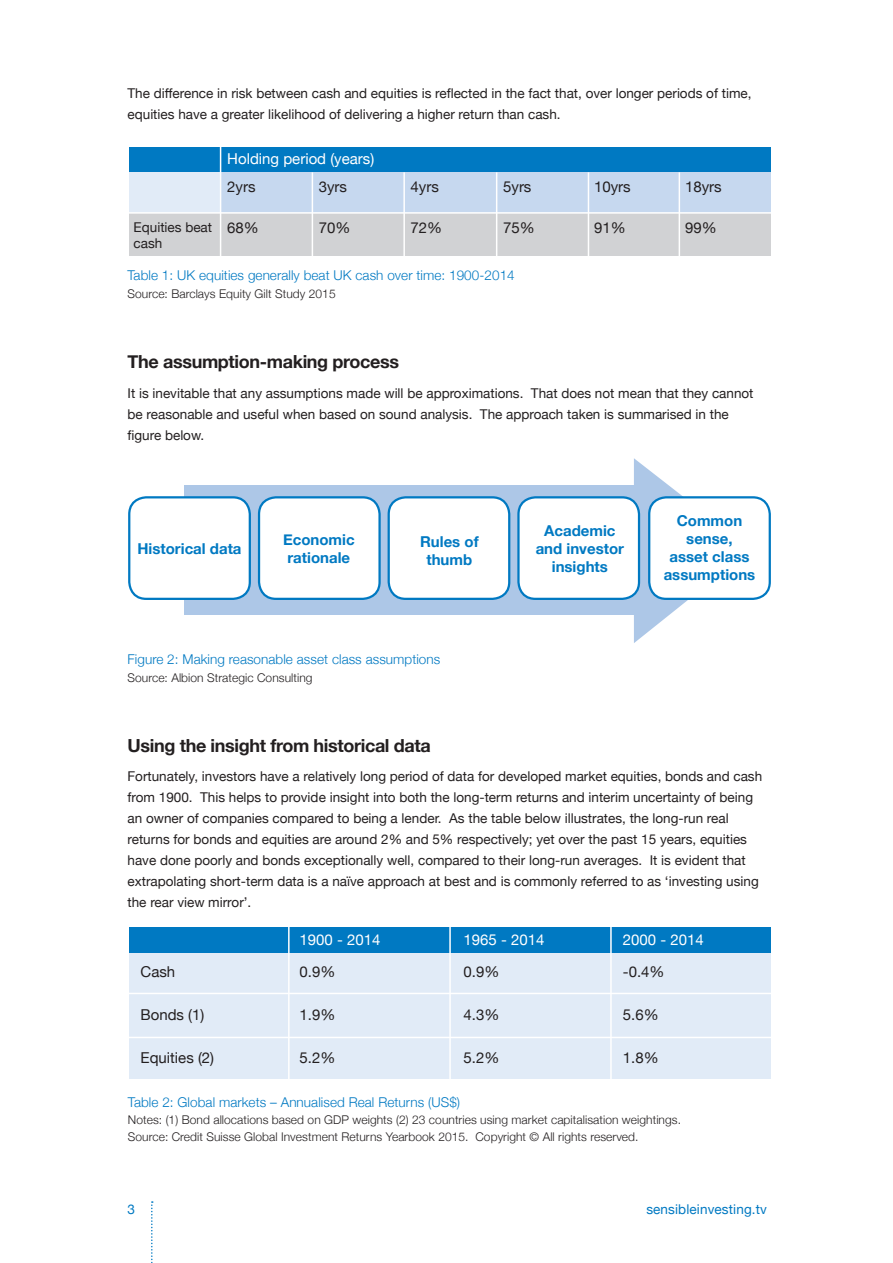
<style>
.page{position:relative;width:893px;height:1263px;background:#fff}
.page>*{position:absolute;margin:0;border:0;box-sizing:border-box;transform-origin:0 0}
.Bullet2{font:700 18px "Helvetica Neue";letter-spacing:-.02em;color:#231f20}
.Bullet2-2{font:15px "Helvetica Neue";color:#231f20}
.body{font:700 15px/18px "Helvetica Neue";color:#0079c2;text-align:center}
.Bullet2-3{font:15px "Helvetica Neue";color:#fff}
.body-2{font:13.5px/21px "Helvetica Neue";color:#231f20}
.Bullet2-4{font:300 13.5px "Helvetica Neue";letter-spacing:.005em;color:#0079c2}
.body-3{font:13.5px "Helvetica Neue";letter-spacing:.01em;color:#0079c2}
.Bullet2-5{font:13.5px/16.5px "Helvetica Neue";color:#231f20}
.Bullet2-6{font:300 12px/16.5px "Helvetica Neue";letter-spacing:.005em;color:#231f20}
</style>
<div class="page">
<svg style="left:634px;top:458px;width:54px;height:185px"></svg>
<div style="left:184px;top:485px;width:456px;height:129px;background:#adc7e7"></div>
<div style="left:129px;top:497px;width:121px;height:102px;background:#fff;border-radius:17px"></div>
<div style="left:128px;top:496px;width:123px;height:104px;border:2px solid #0079c2;border-radius:17px"></div>
<div style="left:389px;top:497px;width:120px;height:102px;background:#fff;border-radius:17px"></div>
<div style="left:388px;top:496px;width:122px;height:104px;border:2px solid #0079c2;border-radius:17px"></div>
<div style="left:259px;top:497px;width:121px;height:102px;background:#fff;border-radius:17px"></div>
<div style="left:258px;top:496px;width:123px;height:104px;border:2px solid #0079c2;border-radius:17px"></div>
<div style="left:518px;top:497px;width:121px;height:102px;background:#fff;border-radius:17px"></div>
<div style="left:517px;top:496px;width:123px;height:104px;border:2px solid #0079c2;border-radius:17px"></div>
<div style="left:649px;top:497px;width:121px;height:102px;background:#fff;border-radius:17px"></div>
<div style="left:648px;top:496px;width:123px;height:104px;border:2px solid #0079c2;border-radius:17px"></div>
<div style="left:129px;top:147px;width:641px;height:42px;background:#0079c2"></div>
<svg style="left:151px;top:1201px;width:2px;height:62px"></svg>
<div style="left:129px;top:172px;width:641px;height:42px;background:#e1ebf7"></div>
<div style="left:220px;top:172px;width:550px;height:42px;background:#c6d8ef"></div>
<div style="left:129px;top:214px;width:641px;height:42px;background:#d1d2d4"></div>
<hr style="left:220px;top:141px;width:1px;height:121px;background:#fff">
<hr style="left:312px;top:172px;width:1px;height:90px;background:#fff">
<hr style="left:403px;top:172px;width:2px;height:90px;background:#fff">
<hr style="left:496px;top:172px;width:1px;height:90px;background:#fff">
<hr style="left:588px;top:172px;width:1px;height:90px;background:#fff">
<hr style="left:679px;top:172px;width:1px;height:90px;background:#fff">
<hr style="left:128px;top:212px;width:644px;height:2px;background:#fff">
<div style="left:129px;top:927px;width:641px;height:43px;background:#0079c2"></div>
<div style="left:129px;top:953px;width:641px;height:42px;background:#e1ebf7"></div>
<div style="left:129px;top:1037px;width:641px;height:42px;background:#e1ebf7"></div>
<div style="left:129px;top:994px;width:641px;height:43px;background:#e1ebf7"></div>
<hr style="left:288px;top:922px;width:2px;height:167px;background:#fff">
<hr style="left:449px;top:915px;width:2px;height:171px;background:#fff">
<hr style="left:610px;top:922px;width:2px;height:171px;background:#fff">
<hr style="left:128px;top:993px;width:644px;height:1px;background:#fff">
<hr style="left:128px;top:1037px;width:644px;height:1px;background:#fff">
<p class="body-2" style="left:128px;top:83px;width:625px">The difference in risk between cash and equities is reflected in the fact that, over longer periods of time, equities have a greater likelihood of delivering a higher return than cash.</p>
<p class="Bullet2-5" style="left:134px;top:220px;width:80px">Equities beat cash</p>
<p class="Bullet2-3" style="left:227px;top:148px;width:148px">Holding period (years)</p>
<p class="Bullet2-2" style="left:227px;top:176px;width:30px">2yrs</p>
<p class="Bullet2-2" style="left:227px;top:217px;width:33px">68%</p>
<p class="Bullet2-2" style="left:319px;top:176px;width:30px">3yrs</p>
<p class="Bullet2-2" style="left:319px;top:217px;width:33px">70%</p>
<p class="Bullet2-2" style="left:411px;top:176px;width:30px">4yrs</p>
<p class="Bullet2-2" style="left:411px;top:217px;width:33px">72%</p>
<p class="Bullet2-2" style="left:503px;top:176px;width:30px">5yrs</p>
<p class="Bullet2-2" style="left:503px;top:217px;width:33px">75%</p>
<p class="Bullet2-4" style="left:128px;top:265px;width:389px">Table 1: UK equities generally beat UK cash over time: 1900-2014</p>
<p class="Bullet2-6" style="left:128px;top:285px;width:210px">Source: Barclays Equity Gilt Study 2015</p>
<p class="Bullet2-2" style="left:594px;top:176px;width:38px">10yrs</p>
<p class="Bullet2-2" style="left:594px;top:217px;width:33px">91%</p>
<p class="Bullet2-2" style="left:685px;top:176px;width:38px">18yrs</p>
<p class="Bullet2-2" style="left:685px;top:217px;width:33px">99%</p>
<p class="Bullet2" style="left:128px;top:347px;width:273px">The assumption-making process</p>
<p class="body-2" style="left:128px;top:383px;width:627px">It is inevitable that any assumptions made will be approximations. That does not mean that they cannot be reasonable and useful when based on sound analysis. The approach taken is summarised in the figure below.</p>
<p class="body" style="left:137px;top:540px;width:106px">Historical data</p>
<p class="body" style="left:283px;top:531px;width:73px;text-align:left">Economic rationale</p>
<p class="body" style="left:420px;top:533px;width:60px">Rules of thumb</p>
<p class="Bullet2-4" style="left:128px;top:648px;width:314px">Figure 2: Making reasonable asset class assumptions</p>
<p class="Bullet2-6" style="left:128px;top:669px;width:186px">Source: Albion Strategic Consulting</p>
<p class="body" style="left:536px;top:522px;width:90px">Academic and investor insights</p>
<p class="body" style="left:664px;top:512px;width:93px">Common sense,<br>asset class assumptions</p>
<p class="Bullet2" style="left:128px;top:731px;width:305px">Using the insight from historical data</p>
<p class="body-2" style="left:128px;top:767px;width:636px">Fortunately, investors have a relatively long period of data for developed market equities, bonds and cash from 1900. This helps to provide insight into both the long-term returns and interim uncertainty of being an owner of companies compared to being a lender. As the table below illustrates, the long-run real returns for bonds and equities are around 2% and 5% respectively; yet over the past 15 years, equities have done poorly and bonds exceptionally well, compared to their long-run averages. It is evident that extrapolating short-term data is a naïve approach at best and is commonly referred to as ‘investing using the rear view mirror’.</p>
<p class="Bullet2-3" style="left:300px;top:928px;width:82px">1900 - 2014</p>
<p class="Bullet2-3" style="left:463px;top:928px;width:82px">1965 - 2014</p>
<p class="Bullet2-3" style="left:623px;top:928px;width:82px">2000 - 2014</p>
<p class="Bullet2-2" style="left:141px;top:961px;width:36px">Cash</p>
<p class="Bullet2-2" style="left:300px;top:961px;width:37px">0.9%</p>
<p class="Bullet2-2" style="left:141px;top:1004px;width:65px">Bonds (1)</p>
<p class="Bullet2-2" style="left:300px;top:1004px;width:37px">1.9%</p>
<p class="Bullet2-2" style="left:141px;top:1047px;width:75px">Equities (2)</p>
<p class="Bullet2-2" style="left:300px;top:1047px;width:37px">5.2%</p>
<p class="Bullet2-2" style="left:463px;top:961px;width:37px">0.9%</p>
<p class="Bullet2-2" style="left:463px;top:1004px;width:37px">4.3%</p>
<p class="Bullet2-2" style="left:463px;top:1047px;width:37px">5.2%</p>
<p class="Bullet2-2" style="left:623px;top:961px;width:43px">-0.4%</p>
<p class="Bullet2-2" style="left:623px;top:1004px;width:37px">5.6%</p>
<p class="Bullet2-2" style="left:623px;top:1047px;width:37px">1.8%</p>
<p class="Bullet2-4" style="left:128px;top:1091px;width:334px">Table 2: Global markets – Annualised Real Returns (US$)</p>
<p class="Bullet2-6" style="left:128px;top:1111px;width:555px">Notes: (1) Bond allocations based on GDP weights (2) 23 countries using market capitalisation weightings.<br>Source: Credit Suisse Global Investment Returns Yearbook 2015. Copyright © All rights reserved.</p>
<p class="body-3" style="left:128px;top:1199px;width:9px">3</p>
<p class="body-3" style="left:646px;top:1199px;width:122px">sensibleinvesting.tv</p>
</div>
